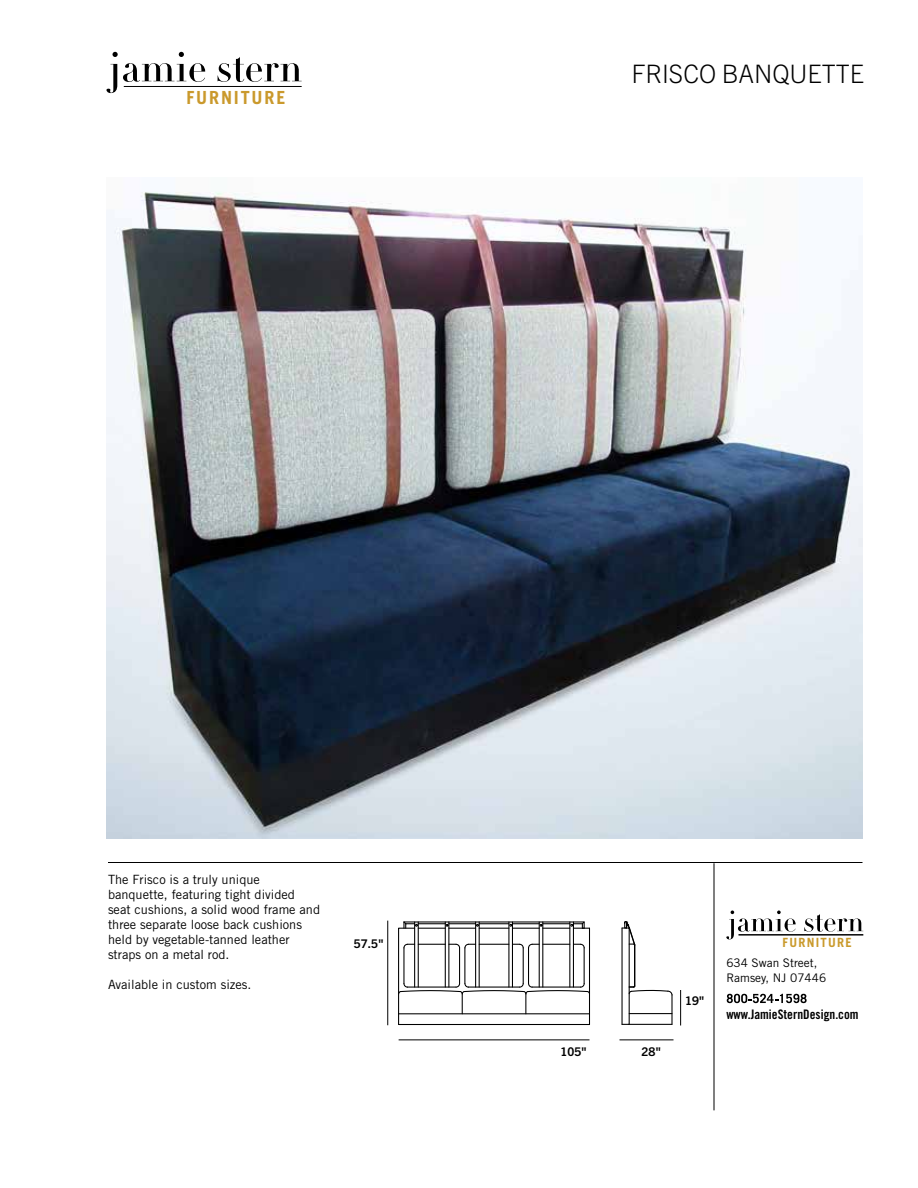
<style>
.page{position:relative;width:918px;height:1188px;background:#fff}
.page>*{position:absolute;margin:0;border:0;box-sizing:border-box;transform-origin:0 0}
.t1{font:300 25.5px "Trade Gothic Next LT Pro";color:#000}
.t2{font:700 18.15px "Trade Gothic LT Std";letter-spacing:.1em;color:#ca992c}
.t3{font:13.2px "Trade Gothic LT Std Bd Cn 20";color:#000}
.t4{font:12.75px/15px "Trade Gothic";color:#000}
.t5{font:700 12.75px "Trade Gothic LT Std";letter-spacing:.1em;color:#ca9a2c}
.t6{font:700 12px "Trade Gothic Next LT Pro";color:#000}
.t7{font:11.85px/14.2px "Trade Gothic";color:#000}
</style>
<div class="page">
<hr style="left:108px;top:862px;width:754px;height:1px;background:#000">
<hr style="left:714px;top:863px;width:1px;height:247px;background:#000">
<svg style="left:727px;top:994px;width:80px;height:9px"></svg>
<hr style="left:738px;top:934px;width:125px;height:2px;background:#000">
<svg style="left:726px;top:911px;width:70px;height:28px"></svg>
<svg style="left:804px;top:914px;width:59px;height:18px"></svg>
<hr style="left:124px;top:86px;width:178px;height:1px;background:#000">
<svg style="left:107px;top:52px;width:98px;height:41px"></svg>
<svg style="left:218px;top:57px;width:84px;height:25px"></svg>
<img style="left:106px;top:191px;width:756px;height:647px">
<hr style="left:671px;top:995px;width:2px;height:29px;background:#000">
<hr style="left:629px;top:1013px;width:43px;height:1px;background:#000">
<hr style="left:629px;top:1024px;width:43px;height:1px;background:#000">
<svg style="left:398px;top:921px;width:193px;height:104px"></svg>
<hr style="left:634px;top:945px;width:1px;height:41px;background:#000">
<svg style="left:628px;top:985px;width:45px;height:11px"></svg>
<svg style="left:623px;top:921px;width:13px;height:25px"></svg>
<hr style="left:399px;top:1040px;width:191px;height:1px;background:#000">
<hr style="left:387px;top:921px;width:1px;height:104px;background:#000">
<hr style="left:680px;top:990px;width:1px;height:35px;background:#000">
<hr style="left:620px;top:1040px;width:54px;height:1px;background:#000">
<h2 class="t2" style="left:186px;top:86px;width:100px">FURNITURE</h2>
<h1 class="t1" style="left:631px;top:55px;width:234px">FRISCO BANQUETTE</h1>
<p class="t4" style="left:108px;top:872px;width:214px">The Frisco is a truly unique banquette, featuring tight divided seat cushions, a solid wood frame and three separate loose back cushions held by vegetable-tanned leather straps on a metal rod.</p>
<p class="t4" style="left:108px;top:977px;width:145px">Available in custom sizes.</p>
<p class="t6" style="left:354px;top:935px;width:31px">57.5"</p>
<p class="t6" style="left:561px;top:1043px;width:28px">105"</p>
<p class="t6" style="left:642px;top:1043px;width:21px">28"</p>
<p class="t6" style="left:685px;top:992px;width:21px">19"</p>
<p class="t5" style="left:782px;top:935px;width:71px">FURNITURE</p>
<p class="t7" style="left:726px;top:956px;width:101px">634 Swan Street,<br>Ramsey, NJ 07446</p>
<p class="t3" style="left:726px;top:1006px;width:134px">www.JamieSternDesign.com</p>
</div>
